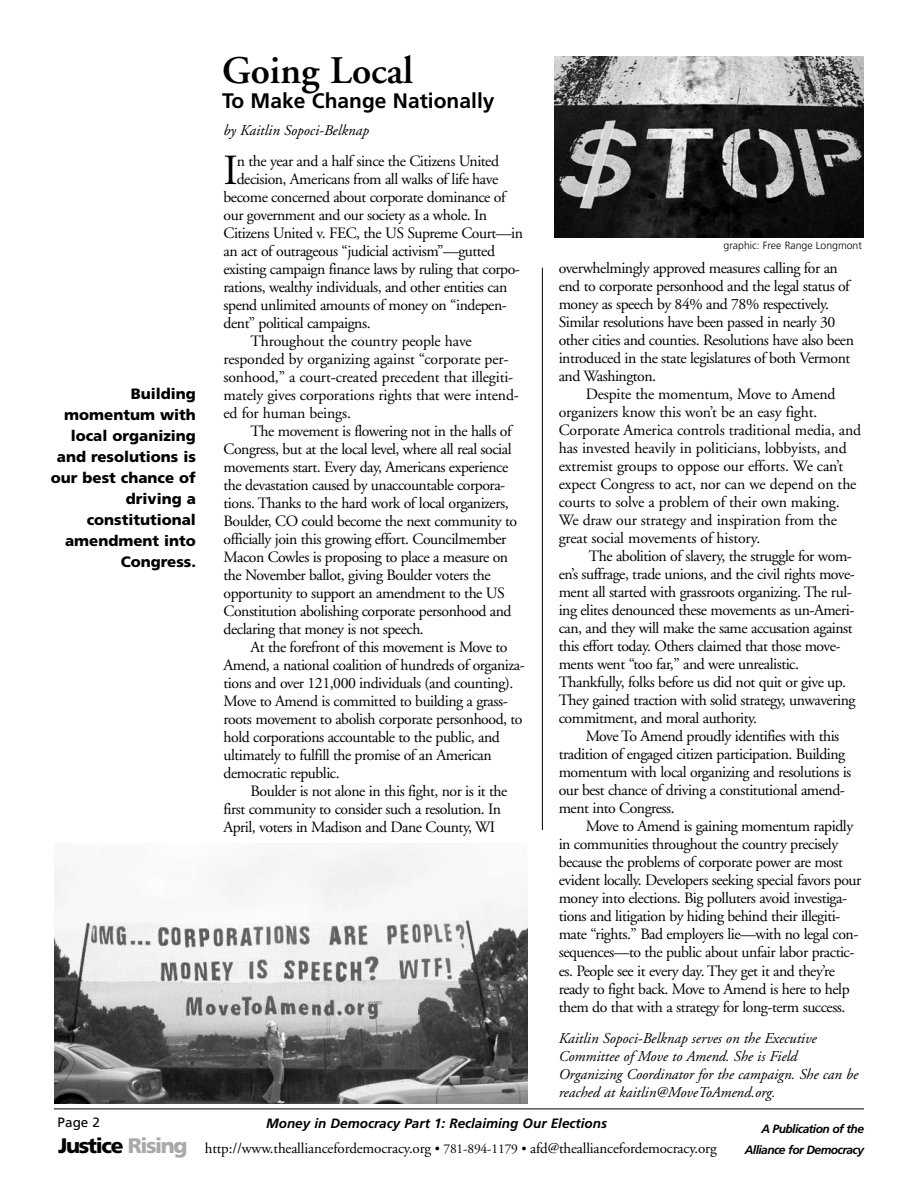
<style>
.page{position:relative;width:918px;height:1188px;background:#fff}
.page>*{position:absolute;margin:0;border:0;box-sizing:border-box;transform-origin:0 0}
.t1{font:42.9px "Adobe Garamond";color:#000}
.t2{font:600 39px "Adobe Garamond";color:#000}
.t3{font:700 21px "Frutiger";color:#000}
.t4{font:900 21px "Frutiger";letter-spacing:-.065em;color:#000}
.t5{font:15.75px/18px "Adobe Garamond";letter-spacing:-.03em;color:#000}
.t6{font:15.75px/18px "Adobe Garamond";letter-spacing:-.01em;color:#000}
.t7{font:italic 15px/18px "Adobe Garamond";color:#000}
.t8{font:900 15px/21px "Frutiger";color:#000;text-align:right}
.t9{font:15px "Adobe Garamond";letter-spacing:-.01em;color:#000}
.t10{font:italic 700 13.5px "Frutiger";color:#000}
.t11{font:13.5px "Frutiger";color:#000}
.t12{font:italic 700 12px "Frutiger";letter-spacing:-.045em;color:#000}
.t13{font:300 10.5px "Frutiger";color:#000}
.s1{color:#a7a9ac}
.s2{font-size:13.5px}
</style>
<div class="page">
<hr style="left:54px;top:1109px;width:810px;height:1px;background:#000">
<hr style="left:542px;top:268px;width:1px;height:562px;background:#000">
<img style="left:554px;top:57px;width:310px;height:181px">
<img style="left:54px;top:851px;width:474px;height:252px">
<p class="t8" style="left:51px;top:383px;width:147px">Building momentum with local organizing and resolutions is our best chance of driving a constitutional amendment into<br>Congress.</p>
<p class="t11" style="left:58px;top:1115px;width:44px">Page 2</p>
<h3 class="t4" style="left:58px;top:1133px;width:131px">Justice <span class="s1">Rising</span></h3>
<h2 class="t2" style="left:222px;top:49px;width:193px">Going Local</h2>
<h3 class="t3" style="left:222px;top:89px;width:274px">To Make Change Nationally</h3>
<p class="t7" style="left:224px;top:122px;width:147px">by Kaitlin Sopoci-Belknap</p>
<h1 class="t1" style="left:224px;top:148px;width:16px">I</h1>
<p class="t5" style="left:237px;top:153px;width:264px">n the year and a half since the Citizens United</p>
<p class="t5" style="left:237px;top:171px;width:263px">decision, Americans from all walks of life have</p>
<p class="t5" style="left:224px;top:189px;width:284px">become concerned about corporate dominance of</p>
<p class="t5" style="left:224px;top:207px;width:265px">our government and our society as a whole. In</p>
<p class="t5" style="left:224px;top:225px;width:301px">Citizens United v. FEC, the US Supreme Court—in</p>
<p class="t5" style="left:224px;top:243px;width:273px">an act of outrageous “judicial activism”—gutted</p>
<p class="t5" style="left:224px;top:261px;width:298px">existing campaign finance laws by ruling that corpo-</p>
<p class="t5" style="left:224px;top:279px;width:285px">rations, wealthy individuals, and other entities can</p>
<p class="t5" style="left:224px;top:297px;width:285px">spend unlimited amounts of money on “indepen-</p>
<p class="t5" style="left:224px;top:315px;width:149px">dent” political campaigns.</p>
<p class="t6" style="left:251px;top:333px;width:223px">Throughout the country people have</p>
<p class="t6" style="left:224px;top:351px;width:287px">responded by organizing against “corporate per-</p>
<p class="t6" style="left:224px;top:369px;width:291px">sonhood,” a court-created precedent that illegiti-</p>
<p class="t6" style="left:224px;top:387px;width:297px">mately gives corporations rights that were intend-</p>
<p class="t6" style="left:224px;top:405px;width:129px">ed for human beings.</p>
<p class="t5" style="left:251px;top:423px;width:263px">The movement is flowering not in the halls of</p>
<p class="t5" style="left:224px;top:441px;width:290px">Congress, but at the local level, where all real social</p>
<p class="t5" style="left:224px;top:459px;width:286px">movements start. Every day, Americans experience</p>
<p class="t5" style="left:224px;top:477px;width:283px">the devastation caused by unaccountable corpora-</p>
<p class="t5" style="left:224px;top:495px;width:287px">tions. Thanks to the hard work of local organizers,</p>
<p class="t5" style="left:224px;top:513px;width:295px">Boulder, CO could become the next community to</p>
<p class="t5" style="left:224px;top:531px;width:284px">officially join this growing effort. Councilmember</p>
<p class="t5" style="left:224px;top:549px;width:286px">Macon Cowles is proposing to place a measure on</p>
<p class="t5" style="left:224px;top:567px;width:269px">the November ballot, giving Boulder voters the</p>
<p class="t5" style="left:224px;top:585px;width:283px">opportunity to support an amendment to the US</p>
<p class="t5" style="left:224px;top:603px;width:290px">Constitution abolishing corporate personhood and</p>
<p class="t5" style="left:224px;top:621px;width:202px">declaring that money is not speech.</p>
<p class="t5" style="left:251px;top:639px;width:258px">At the forefront of this movement is Move to</p>
<p class="t5" style="left:224px;top:657px;width:303px">Amend, a national coalition of hundreds of organiza-</p>
<p class="t5" style="left:224px;top:675px;width:291px">tions and over 121,000 individuals (and counting).</p>
<p class="t5" style="left:224px;top:693px;width:286px">Move to Amend is committed to building a grass-</p>
<p class="t5" style="left:224px;top:711px;width:301px">roots movement to abolish corporate personhood, to</p>
<p class="t5" style="left:224px;top:729px;width:278px">hold corporations accountable to the public, and</p>
<p class="t5" style="left:224px;top:747px;width:270px">ultimately to fulfill the promise of an American</p>
<p class="t5" style="left:224px;top:765px;width:118px">democratic republic.</p>
<p class="t5" style="left:251px;top:783px;width:258px">Boulder is not alone in this fight, nor is it the</p>
<p class="t5" style="left:224px;top:801px;width:279px">first community to consider such a resolution. In</p>
<p class="t5" style="left:224px;top:819px;width:273px">April, voters in Madison and Dane County, WI</p>
<p class="t13" style="left:724px;top:240px;width:140px">graphic: Free Range Longmont</p>
<p class="t5" style="left:559px;top:260px;width:297px">overwhelmingly approved measures calling for an end to corporate personhood and the legal status of money as speech by 84% and 78% respectively.<br>Similar resolutions have been passed in nearly 30 other cities and counties. Resolutions have also been introduced in the state legislatures of both Vermont and Washington.</p>
<p class="t6" style="left:559px;top:386px;width:304px;text-indent:27px">Despite the momentum, Move to Amend organizers know this won’t be an easy fight.<br>Corporate America controls traditional media, and has invested heavily in politicians, lobbyists, and extremist groups to oppose our efforts. We can’t expect Congress to act, nor can we depend on the courts to solve a problem of their own making.<br>We draw our strategy and inspiration from the great social movements of history.</p>
<p class="t5" style="left:559px;top:548px;width:298px;text-indent:30px">The abolition of slavery, the struggle for wom&shy;en’s suffrage, trade unions, and the civil rights move&shy;ment all started with grassroots organizing. The rul&shy;ing elites denounced these movements as un-Ameri&shy;can, and they will make the same accusation against this effort today. Others claimed that those move&shy;ments went “too far,” and were unrealistic.<br>Thankfully, folks before us did not quit or give up.<br>They gained traction with solid strategy, unwavering commitment, and moral authority.</p>
<p class="t5" style="left:559px;top:728px;width:294px;text-indent:27px">Move To Amend proudly identifies with this tradition of engaged citizen participation. Building momentum with local organizing and resolutions is our best chance of driving a constitutional amend&shy;ment into Congress.</p>
<p class="t5" style="left:559px;top:818px;width:304px;text-indent:27px">Move to Amend is gaining momentum rapidly in communities throughout the country precisely because the problems of corporate power are most evident locally. Developers seeking special favors pour money into elections. Big polluters avoid investiga&shy;tions and litigation by hiding behind their illegiti&shy;mate “rights.” Bad employers lie—with no legal con&shy;sequences—to the public about unfair labor practic&shy;es. People see it every day. They get it and they’re ready to fight back. Move to Amend is here to help them do that with a strategy for long-term success.</p>
<p class="t7" style="left:559px;top:1030px;width:301px">Kaitlin Sopoci-Belknap serves on the Executive Committee of Move to Amend. She is Field Organizing Coordinator for the campaign. She can be reached at kaitlin@MoveToAmend.org.</p>
<p class="t10" style="left:266px;top:1116px;width:342px">Money in Democracy Part 1: Reclaiming Our Elections</p>
<p class="t12" style="left:761px;top:1122px;width:104px">A Publication of the</p>
<p class="t9" style="left:205px;top:1141px;width:513px">http://www.thealliancefordemocracy.org <span class="s2">• 781-894-1179 •</span> afd@thealliancefordemocracy.org</p>
<p class="t12" style="left:745px;top:1143px;width:121px">Alliance for Democracy</p>
</div>
